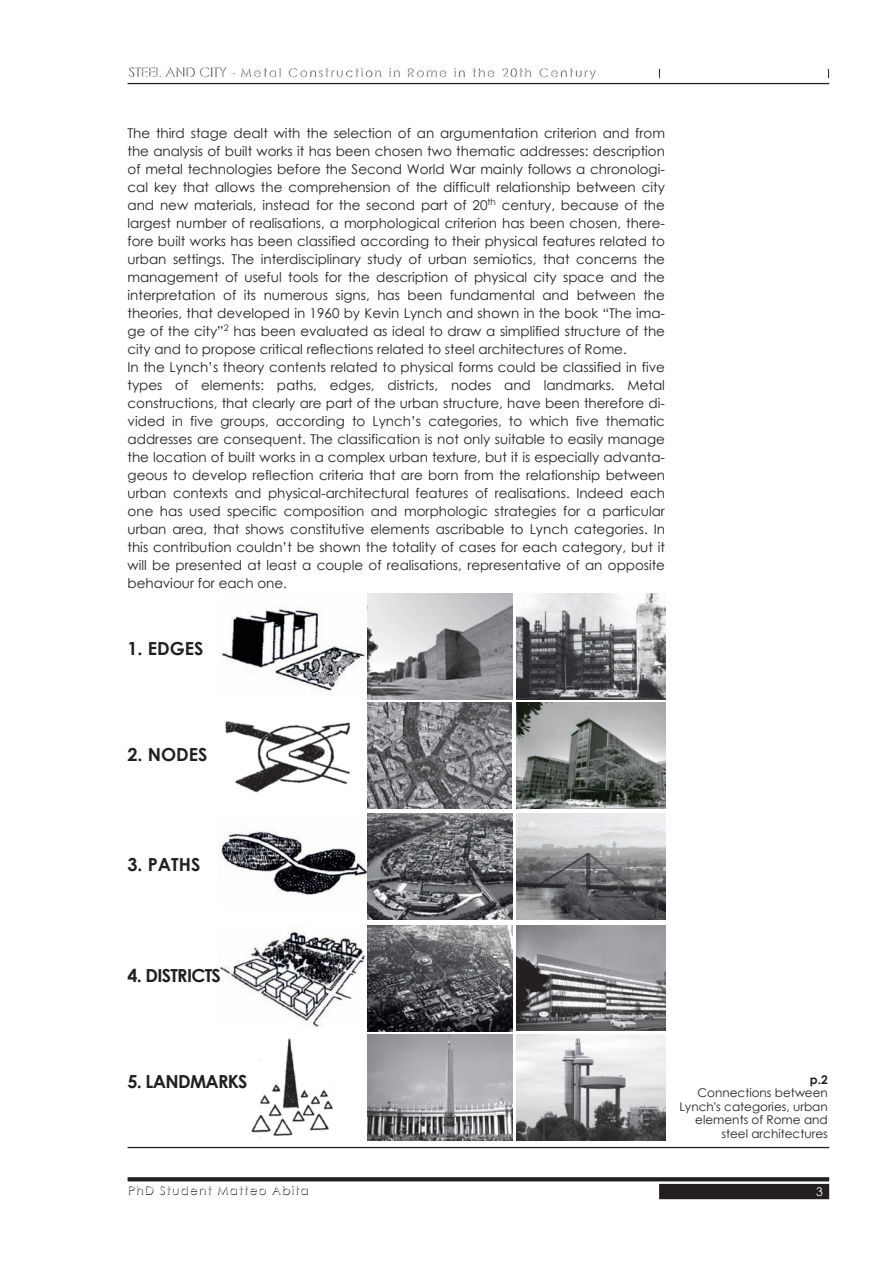
<style>
.page{position:relative;width:893px;height:1263px;background:#fff}
.page>*{position:absolute;margin:0;border:0;box-sizing:border-box;transform-origin:0 0}
.t1{font:700 18px "Century Gothic";letter-spacing:-.035em;color:#231f20}
.t2{font:13.5px/18px "Century Gothic";color:#231f20}
.t3{font:12px/13.5px "Century Gothic";letter-spacing:.005em;color:#231f20;text-align:right}
.t4{font:12px "Century Gothic";letter-spacing:.15em;color:#231f20}
.t5{font:12px "Century Gothic";letter-spacing:.1em;color:#231f20}
.t6{font:700 12px "Century Gothic";color:#231f20}
.t7{font:12px "Century Gothic";color:#fff}
.s1{font-size:13.5px}
.s2{font-size:13.5px;color:#fff}
.s3{color:#fff}
</style>
<div class="page">
<div style="left:659px;top:1184px;width:170px;height:15px;background:#231f20"></div>
<svg style="left:128px;top:1177px;width:701px;height:4px;background:#2d292a"></svg>
<hr style="left:128px;top:83px;width:701px;height:1px;background:#231f20">
<hr style="left:128px;top:1147px;width:701px;height:1px;background:#231f20">
<img style="left:219px;top:593px;width:149px;height:104px">
<img style="left:368px;top:593px;width:145px;height:106px">
<img style="left:516px;top:593px;width:149px;height:106px">
<img style="left:225px;top:703px;width:286px;height:106px">
<img style="left:516px;top:703px;width:149px;height:106px">
<img style="left:219px;top:814px;width:149px;height:95px">
<img style="left:368px;top:814px;width:145px;height:105px">
<img style="left:516px;top:814px;width:149px;height:105px">
<img style="left:219px;top:925px;width:149px;height:101px">
<img style="left:368px;top:925px;width:145px;height:106px">
<img style="left:516px;top:925px;width:149px;height:106px">
<img style="left:251px;top:1038px;width:82px;height:101px">
<img style="left:368px;top:1035px;width:145px;height:106px">
<img style="left:517px;top:1035px;width:148px;height:106px">
<p class="t4" style="left:128px;top:65px;width:469px"><span class="s1">STEEL AND C</span><span class="s2">I</span><span class="s1">TY -</span> Meta<span class="s3">l</span> Construct<span class="s3">i</span>on <span class="s3">i</span>n Rome <span class="s3">i</span>n the 20th Century</p>
<p class="t2" style="left:128px;top:124px;width:539px">The third stage dealt with the selection of an argumentation criterion and from the analysis of built works it has been chosen two thematic addresses: description of metal technologies before the Second World War mainly follows a chronologi&shy;cal key that allows the comprehension of the difficult relationship between city and new materials, instead for the second part of 20<sup>th</sup> century, because of the largest number of realisations, a morphological criterion has been chosen, there&shy;fore built works has been classified according to their physical features related to urban settings. The interdisciplinary study of urban semiotics, that concerns the management of useful tools for the description of physical city space and the interpretation of its numerous signs, has been fundamental and between the theories, that developed in 1960 by Kevin Lynch and shown in the book “The ima&shy;ge of the city”<sup>2</sup> has been evaluated as ideal to draw a simplified structure of the city and to propose critical reflections related to steel architectures of Rome.<br>In the Lynch’s theory contents related to physical forms could be classified in five types of elements: paths, edges, districts, nodes and landmarks. Metal constructions, that clearly are part of the urban structure, have been therefore di&shy;vided in five groups, according to Lynch’s categories, to which five thematic addresses are consequent. The classification is not only suitable to easily manage the location of built works in a complex urban texture, but it is especially advanta&shy;geous to develop reflection criteria that are born from the relationship between urban contexts and physical-architectural features of realisations. Indeed each one has used specific composition and morphologic strategies for a particular urban area, that shows constitutive elements ascribable to Lynch categories. In this contribution couldn’t be shown the totality of cases for each category, but it will be presented at least a couple of realisations, representative of an opposite behaviour for each one.</p>
<h1 class="t1" style="left:128px;top:634px;width:77px">1. EDGES</h1>
<h1 class="t1" style="left:128px;top:741px;width:82px">2. NODES</h1>
<h1 class="t1" style="left:128px;top:851px;width:74px">3. PATHS</h1>
<h1 class="t1" style="left:128px;top:962px;width:95px">4. DISTRICTS</h1>
<h1 class="t1" style="left:128px;top:1068px;width:122px">5. LANDMARKS</h1>
<p class="t6" style="left:810px;top:1070px;width:19px">p.2</p>
<p class="t3" style="left:679px;top:1086px;width:150px">Connections between<br>Lynch's categories, urban elements of Rome and steel architectures</p>
<p class="t5" style="left:128px;top:1182px;width:182px">PhD Student Matteo Ab<span class="s3">i</span>ta</p>
<p class="t7" style="left:816px;top:1183px;width:8px">3</p>
</div>
